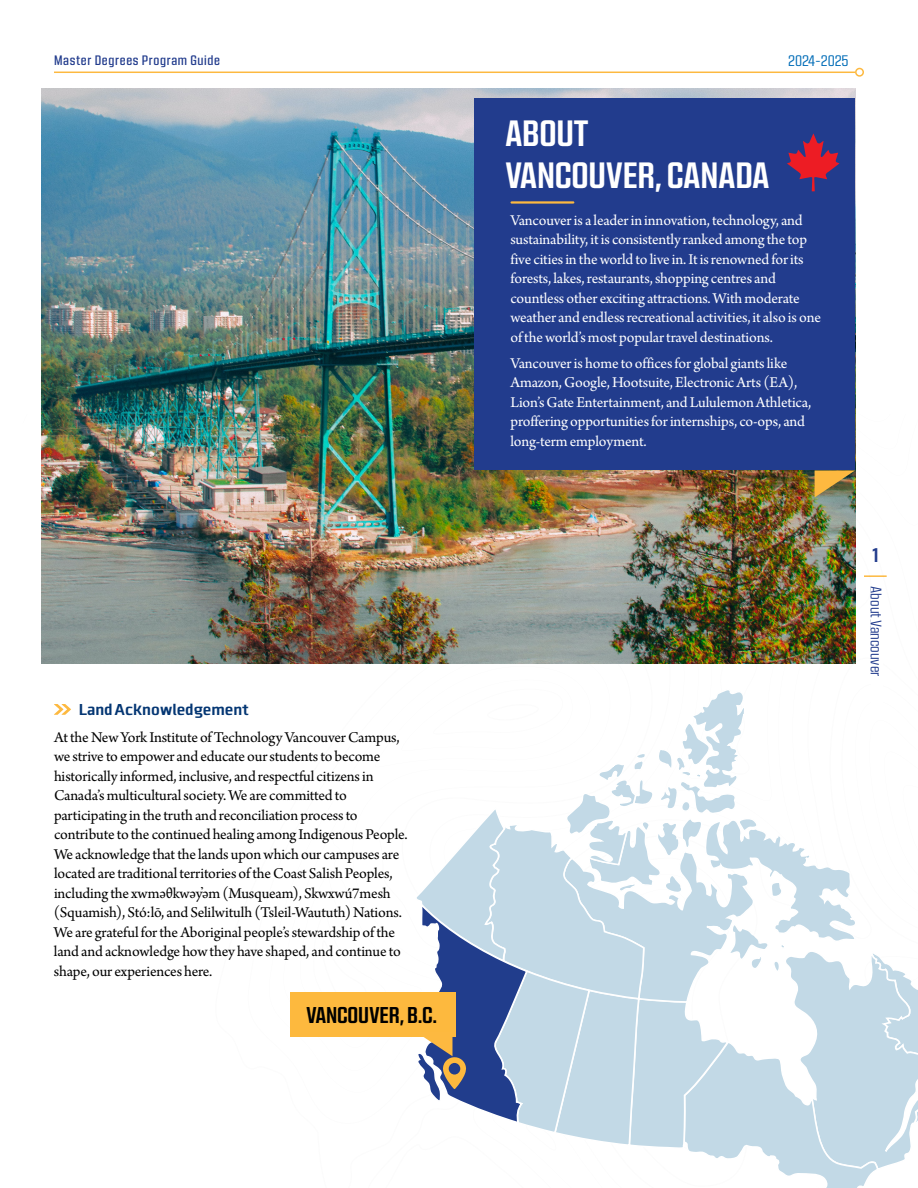
<style>
.page{position:relative;width:918px;height:1188px;background:#fff}
.page>*{position:absolute;margin:0;border:0;box-sizing:border-box;transform-origin:0 0}
.t1{font:700 36px/42px "Kuunari";letter-spacing:-.01em;color:#fff}
.t2{font:700 22.5px "Kuunari";letter-spacing:-.01em;color:#000}
.t3{font:700 19.5px "Kuunari";color:#223c8d}
.t4{font:700 16.5px "Clio";letter-spacing:-.01em;color:#043673}
.t5{font:15.75px/19.5px "Arno Pro";letter-spacing:-.01em;color:#000}
.t6{font:15.75px/19.5px "Arno Pro";letter-spacing:-.01em;color:#fff}
.t7{font:15.75px "Times New Roman";color:#000}
.t8{font:15px "Kuunari";letter-spacing:-.005em;color:#223c8d}
.t9{font:15px "Kuunari";letter-spacing:-.005em;color:#006cb7}
.t10{font:500 13.5px "Kuunari";letter-spacing:.05em;color:#223c8d}
</style>
<div class="page">
<hr style="left:54px;top:72px;width:801px;height:1px;background:#fdb940">
<div style="left:855px;top:68px;width:9px;height:9px;border:2px solid #fdb940;border-radius:50%"></div>
<img style="left:41px;top:88px;width:814px;height:575px">
<div style="left:474px;top:98px;width:381px;height:372px;background:#223c8d"></div>
<hr style="left:512px;top:201px;width:61px;height:3px;background:#fdb940">
<svg style="left:787px;top:133px;width:52px;height:58px"></svg>
<div style="left:290px;top:992px;width:166px;height:44px;background:#fdb93e"></div>
<img style="left:300px;top:407px;width:618px;height:781px">
<svg style="left:54px;top:704px;width:17px;height:11px"></svg>
<p class="t10" style="left:54px;top:53px;width:168px">Master Degrees Program Guide</p>
<p class="t9" style="left:788px;top:52px;width:62px">2024-2025</p>
<h1 class="t1" style="left:505px;top:112px;width:266px">ABOUT<br>VANCOUVER, CANADA</h1>
<p class="t6" style="left:510px;top:211px;width:312px">Vancouver is a leader in innovation, technology, and sustainability, it is consistently ranked among the top five cities in the world to live in. It is renowned for its forests, lakes, restaurants, shopping centres and countless other exciting attractions. With moderate weather and endless recreational activities, it also is one of the world’s most popular travel destinations.</p>
<p class="t6" style="left:510px;top:354px;width:303px">Vancouver is home to offices for global giants like Amazon, Google, Hootsuite, Electronic Arts (EA), Lion’s Gate Entertainment, and Lululemon Athletica, proffering opportunities for internships, co-ops, and long-term employment.</p>
<p class="t4" style="left:79px;top:699px;width:172px">Land Acknowledgement</p>
<p class="t5" style="left:54px;top:728px;width:355px">At the New York Institute of Technology Vancouver Campus, we strive to empower and educate our students to become historically informed, inclusive, and respectful citizens in Canada’s multicultural society. We are committed to participating in the truth and reconciliation process to contribute to the continued healing among Indigenous People.<br>We acknowledge that the lands upon which our campuses are located are traditional territories of the Coast Salish Peoples, including the xwməθkwəyəm (Musqueam), Skwxwú7mesh</p>
<p class="t7" style="left:202px;top:882px;width:3px">̓</p>
<p class="t5" style="left:54px;top:904px;width:349px">(Squamish), Stó:lō, and Selilwitulh (Tsleil-Waututh) Nations.<br>We are grateful for the Aboriginal people’s stewardship of the land and acknowledge how they have shaped, and continue to shape, our experiences here.</p>
<h2 class="t2" style="left:306px;top:1002px;width:133px">VANCOUVER, B.C.</h2>
<p class="t3" style="left:872px;top:544px;width:7px">1</p>
<p class="t8" style="left:885px;top:586px;width:53px;rotate:90deg">Our Grads</p>
<p class="t8" style="left:885px;top:586px;width:92px;rotate:90deg">About Vancouver</p>
</div>
